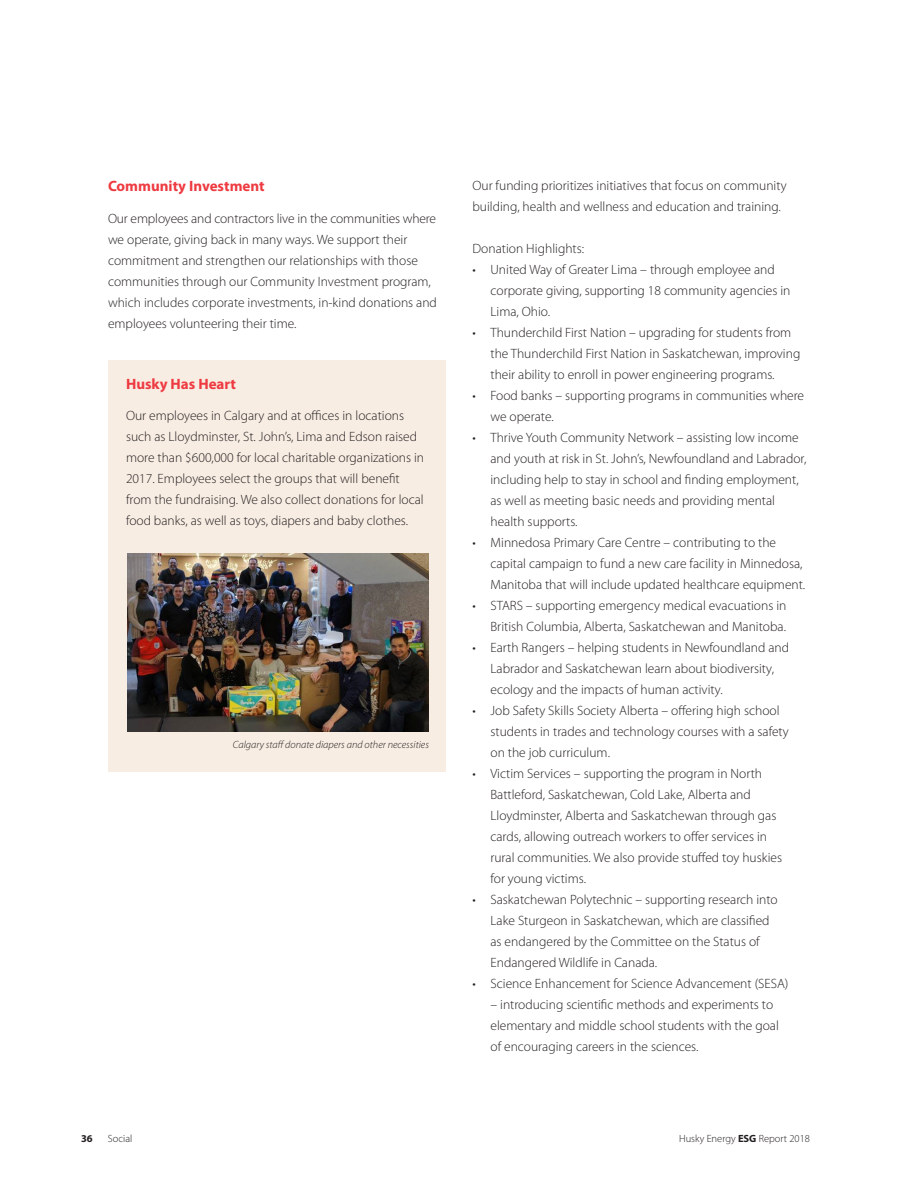
<style>
.page{position:relative;width:918px;height:1188px;background:#fff}
.page>*{position:absolute;margin:0;border:0;box-sizing:border-box;transform-origin:0 0}
.t1{font:700 15px "Myriad Pro";color:#ee3a41}
.t2{font:300 13.5px/21px "Myriad Pro";color:#231f20}
.t3{font:italic 300 10.5px "Myriad Pro";color:#231f20}
.t4{font:300 10.5px "Myriad Pro";color:#231f20}
.t5{font:700 10.5px "Myriad Pro";color:#231f20}
.s1{font-weight:700}
</style>
<div class="page">
<div style="left:108px;top:360px;width:338px;height:411px;background:#f8ede3"></div>
<img style="left:127px;top:554px;width:302px;height:177px">
<p class="t1" style="left:108px;top:176px;width:158px">Community Investment</p>
<p class="t2" style="left:108px;top:208px;width:330px">Our employees and contractors live in the communities where we operate, giving back in many ways. We support their commitment and strengthen our relationships with those communities through our Community Investment program, which includes corporate investments, in-kind donations and employees volunteering their time.</p>
<p class="t1" style="left:126px;top:374px;width:112px">Husky Has Heart</p>
<p class="t2" style="left:126px;top:405px;width:300px">Our employees in Calgary and at offices in locations such as Lloydminster, St. John’s, Lima and Edson raised more than $600,000 for local charitable organizations in 2017. Employees select the groups that will benefit from the fundraising. We also collect donations for local food banks, as well as toys, diapers and baby clothes.</p>
<p class="t3" style="left:233px;top:738px;width:198px">Calgary staff donate diapers and other necessities</p>
<p class="t2" style="left:472px;top:175px;width:316px">Our funding prioritizes initiatives that focus on community building, health and wellness and education and training.</p>
<p class="t2" style="left:472px;top:238px;width:113px">Donation Highlights:</p>
<p class="t2" style="left:490px;top:259px;width:302px;text-indent:-18px">• United Way of Greater Lima – through employee and corporate giving, supporting 18 community agencies in<br>Lima, Ohio.</p>
<p class="t2" style="left:490px;top:322px;width:311px;text-indent:-18px">• Thunderchild First Nation – upgrading for students from the Thunderchild First Nation in Saskatchewan, improving their ability to enroll in power engineering programs.</p>
<p class="t2" style="left:490px;top:385px;width:315px;text-indent:-18px">• Food banks – supporting programs in communities where we operate.</p>
<p class="t2" style="left:490px;top:427px;width:317px;text-indent:-18px">• Thrive Youth Community Network – assisting low income and youth at risk in St. John’s, Newfoundland and Labrador, including help to stay in school and finding employment, as well as meeting basic needs and providing mental health supports.</p>
<p class="t2" style="left:490px;top:532px;width:316px;text-indent:-18px">• Minnedosa Primary Care Centre – contributing to the capital campaign to fund a new care facility in Minnedosa,<br>Manitoba that will include updated healthcare equipment.</p>
<p class="t2" style="left:472px;top:595px;width:315px;text-align:right">• STARS – supporting emergency medical evacuations in<br>British Columbia, Alberta, Saskatchewan and Manitoba.</p>
<p class="t2" style="left:490px;top:637px;width:300px;text-indent:-18px">• Earth Rangers – helping students in Newfoundland and<br>Labrador and Saskatchewan learn about biodiversity, ecology and the impacts of human activity.</p>
<p class="t2" style="left:490px;top:700px;width:300px;text-indent:-18px">• Job Safety Skills Society Alberta – offering high school students in trades and technology courses with a safety on the job curriculum.</p>
<p class="t2" style="left:490px;top:763px;width:293px;text-indent:-18px">• Victim Services – supporting the program in North Battleford, Saskatchewan, Cold Lake, Alberta and Lloydminster, Alberta and Saskatchewan through gas cards, allowing outreach workers to offer services in rural communities. We also provide stuffed toy huskies for young victims.</p>
<p class="t2" style="left:490px;top:889px;width:289px;text-indent:-18px">• Saskatchewan Polytechnic – supporting research into Lake Sturgeon in Saskatchewan, which are classified as endangered by the Committee on the Status of Endangered Wildlife in Canada.</p>
<p class="t2" style="left:472px;top:973px;width:318px">• Science Enhancement for Science Advancement (SESA)</p>
<p class="t2" style="left:490px;top:994px;width:290px">– introducing scientific methods and experiments to elementary and middle school students with the goal of encouraging careers in the sciences.</p>
<p class="t5" style="left:81px;top:1131px;width:13px">36</p>
<p class="t4" style="left:108px;top:1132px;width:26px">Social</p>
<p class="t4" style="left:679px;top:1132px;width:132px">Husky Energy <span class="s1">ESG</span> Report 2018</p>
</div>
